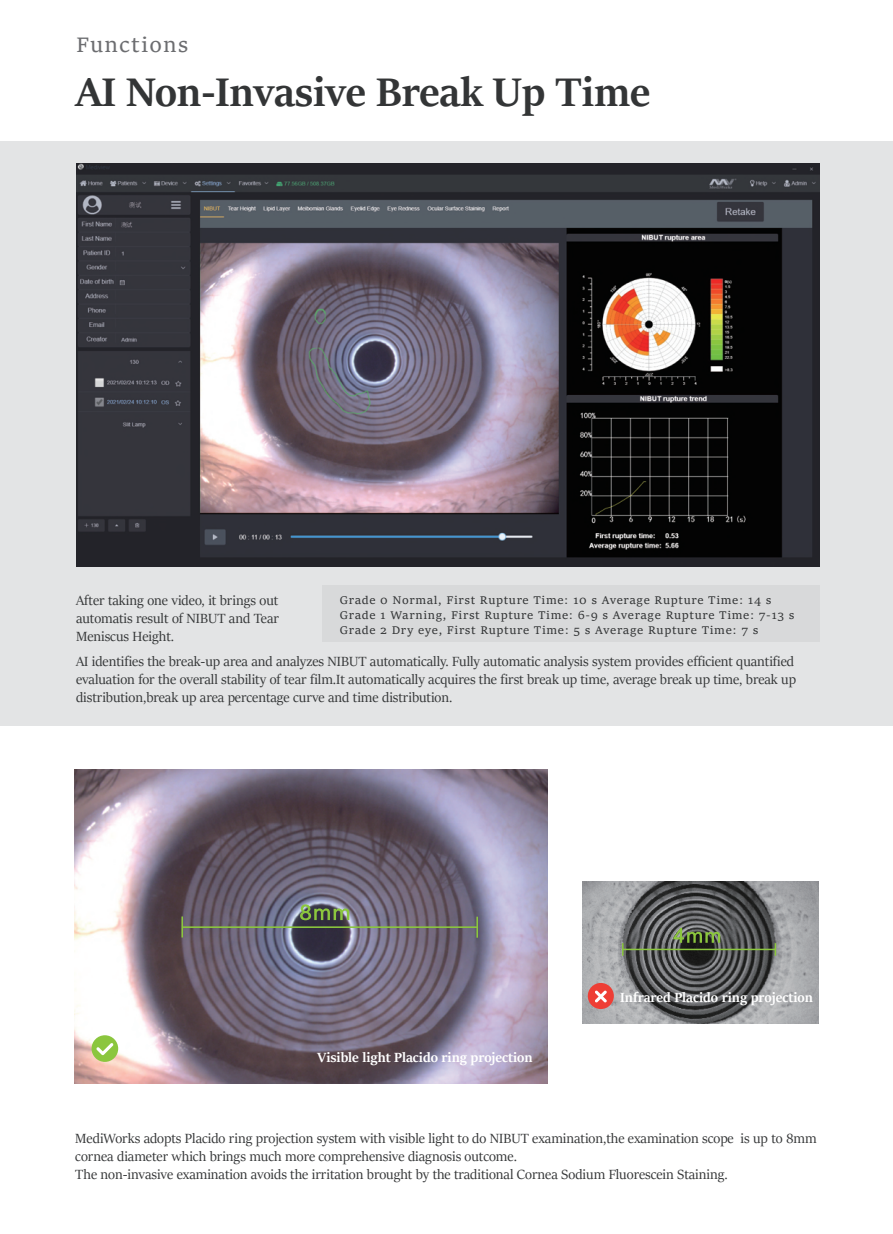
<style>
.page{position:relative;width:893px;height:1234px;background:#fff}
.page>*{position:absolute;margin:0;border:0;box-sizing:border-box;transform-origin:0 0}
.t1{font:700 45px "Sitka Banner";color:#333536}
.t2{font:22.5px "Sitka Text";letter-spacing:.05em;color:#6c6d70}
.t3{font:15px/18px "Sitka Banner";color:#333536}
.t4{font:700 15px "Sitka Banner";color:#fff}
.t5{font:12px/15px "Sitka Text";letter-spacing:.05em;color:#333536}
</style>
<div class="page">
<img style="left:75px;top:769px;width:473px;height:314px">
<hr style="left:181px;top:916px;width:2px;height:21px;background:#8bc63e">
<hr style="left:476px;top:916px;width:2px;height:21px;background:#8bc63e">
<hr style="left:182px;top:926px;width:295px;height:1px;background:#8bc63e">
<svg style="left:300px;top:904px;width:49px;height:16px"></svg>
<img style="left:583px;top:881px;width:236px;height:142px">
<svg style="left:622px;top:942px;width:1px;height:13px"></svg>
<svg style="left:775px;top:942px;width:1px;height:13px"></svg>
<hr style="left:623px;top:948px;width:152px;height:1px;background:#8bc63e">
<svg style="left:673px;top:927px;width:47px;height:15px"></svg>
<div style="left:0;top:141px;width:893px;height:584px;background:#e3e4e5"></div>
<div style="left:323px;top:585px;width:497px;height:56px;background:#d8d9da"></div>
<div style="left:92px;top:1034px;width:26px;height:27px;background:#8bc63e;border-radius:50%"></div>
<svg style="left:96px;top:1043px;width:17px;height:12px"></svg>
<div style="left:588px;top:982px;width:26px;height:26px;background:#ee3e35;border-radius:50%"></div>
<svg style="left:595px;top:990px;width:12px;height:12px"></svg>
<img style="left:76px;top:164px;width:743px;height:402px">
<h2 class="t2" style="left:76px;top:27px;width:114px">Functions</h2>
<h1 class="t1" style="left:76px;top:60px;width:576px">AI Non-Invasive Break Up Time</h1>
<p class="t3" style="left:76px;top:590px;width:204px;text-align:justify">After taking one video, it brings out automatis result of NIBUT and Tear Meniscus Height.</p>
<p class="t5" style="left:340px;top:591px;width:456px">Grade 0 Normal, First Rupture Time: 10 s Average Rupture Time: 14 s<br>Grade 1 Warning, First Rupture Time: 6-9 s Average Rupture Time: 7-13 s<br>Grade 2 Dry eye, First Rupture Time: 5 s Average Rupture Time: 7 s</p>
<p class="t3" style="left:76px;top:652px;width:721px">AI identifies the break-up area and analyzes NIBUT automatically. Fully automatic analysis system provides efficient quantified evaluation for the overall stability of tear film.It automatically acquires the first break up time, average break up time, break up distribution,break up area percentage curve and time distribution.</p>
<p class="t4" style="left:318px;top:1046px;width:217px">Visible light Placido ring projection</p>
<p class="t4" style="left:620px;top:986px;width:194px">Infrared Placido ring projection</p>
<p class="t3" style="left:75px;top:1128px;width:743px">MediWorks adopts Placido ring projection system with visible light to do NIBUT examination,the examination scope is up to 8mm cornea diameter which brings much more comprehensive diagnosis outcome.<br>The non-invasive examination avoids the irritation brought by the traditional Cornea Sodium Fluorescein Staining.</p>
</div>
